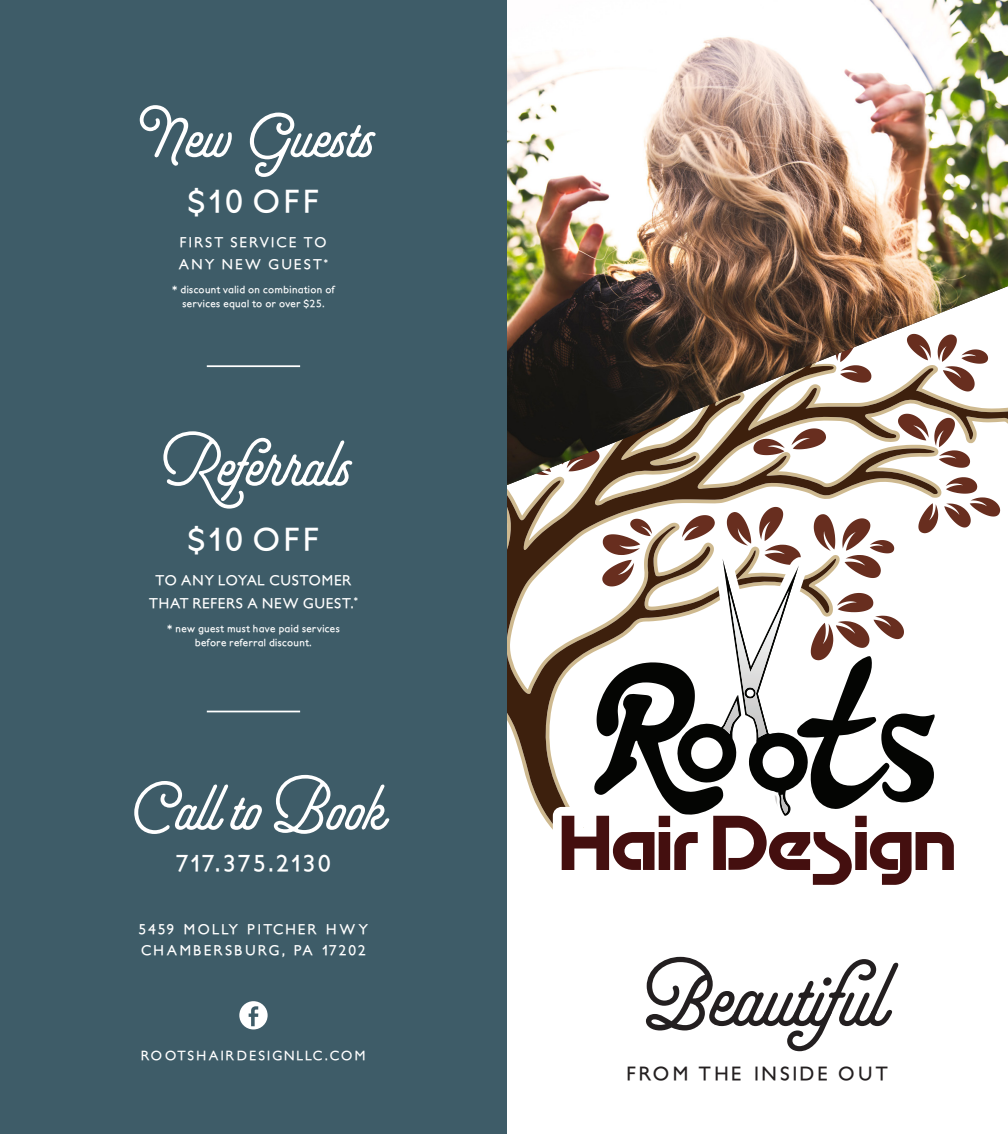
<style>
.page{position:relative;width:1008px;height:1134px;background:#fff}
.page>*{position:absolute;margin:0;border:0;box-sizing:border-box;transform-origin:0 0}
.t1{font:97.83px "Selfie Neue Round";color:#231f20}
.t2{font:70px "Selfie Neue Round";color:#fff}
.t3{font:700 31.5px "Petita";letter-spacing:.13em;color:#fff}
.t4{font:700 22.75px "Petita";letter-spacing:.11em;color:#fff}
.t5{font:700 18.9px "Petita";letter-spacing:.15em;color:#231f20}
.t6{font:700 14px/22.8px "Petita";letter-spacing:.045em;color:#fff;text-align:center}
.t7{font:700 14px "Petita";letter-spacing:.15em;color:#fff}
.t8{font:700 14px "Petita";letter-spacing:.13em;color:#fff}
.t9{font:700 13.12px "Petita";letter-spacing:.145em;color:#fff}
.t10{font:700 10.15px/14px "Petita";letter-spacing:.04em;color:#fff;text-align:center}
</style>
<div class="page">
<img style="left:507px;top:0;width:501px;height:424px">
<div style="left:0;top:0;width:507px;height:1134px;background:#3e5c68"></div>
<hr style="left:207px;top:365px;width:93px;height:2px;background:#fff">
<hr style="left:207px;top:711px;width:93px;height:1px;background:#fff">
<svg style="left:239px;top:1001px;width:29px;height:28px"></svg>
<svg style="left:507px;top:331px;width:493px;height:554px"></svg>
<img style="left:781px;top:795px;width:7px;height:19px">
<p class="t2" style="left:138px;top:91px;width:235px">New Guests</p>
<p class="t3" style="left:188px;top:182px;width:133px">$10 OFF</p>
<p class="t7" style="left:180px;top:233px;width:148px">FIRST SERVICE TO</p>
<p class="t8" style="left:179px;top:256px;width:151px">ANY NEW GUEST<sup>*</sup></p>
<p class="t10" style="left:172px;top:283px;width:164px">* discount valid on combination of services equal to or over $25.</p>
<p class="t2" style="left:159px;top:420px;width:191px">Referrals</p>
<p class="t3" style="left:188px;top:520px;width:133px">$10 OFF</p>
<p class="t6" style="left:149px;top:569px;width:210px">TO ANY LOYAL CUSTOMER<br>THAT REFERS A NEW GUEST.<sup>*</sup></p>
<p class="t10" style="left:167px;top:621px;width:174px">* new guest must have paid services before referral discount.</p>
<p class="t2" style="left:124px;top:764px;width:258px">Call to Book</p>
<p class="t4" style="left:176px;top:849px;width:156px">717.375.2130</p>
<p class="t7" style="left:139px;top:921px;width:231px">5459 MOLLY PITCHER HWY</p>
<p class="t8" style="left:141px;top:942px;width:226px">CHAMBERSBURG, PA 17202</p>
<p class="t9" style="left:141px;top:1048px;width:226px">ROOTSHAIRDESIGNLLC.COM</p>
<p class="t1" style="left:634px;top:934px;width:277px">Beautiful</p>
<p class="t5" style="left:627px;top:1062px;width:262px">FROM THE INSIDE OUT</p>
</div>
